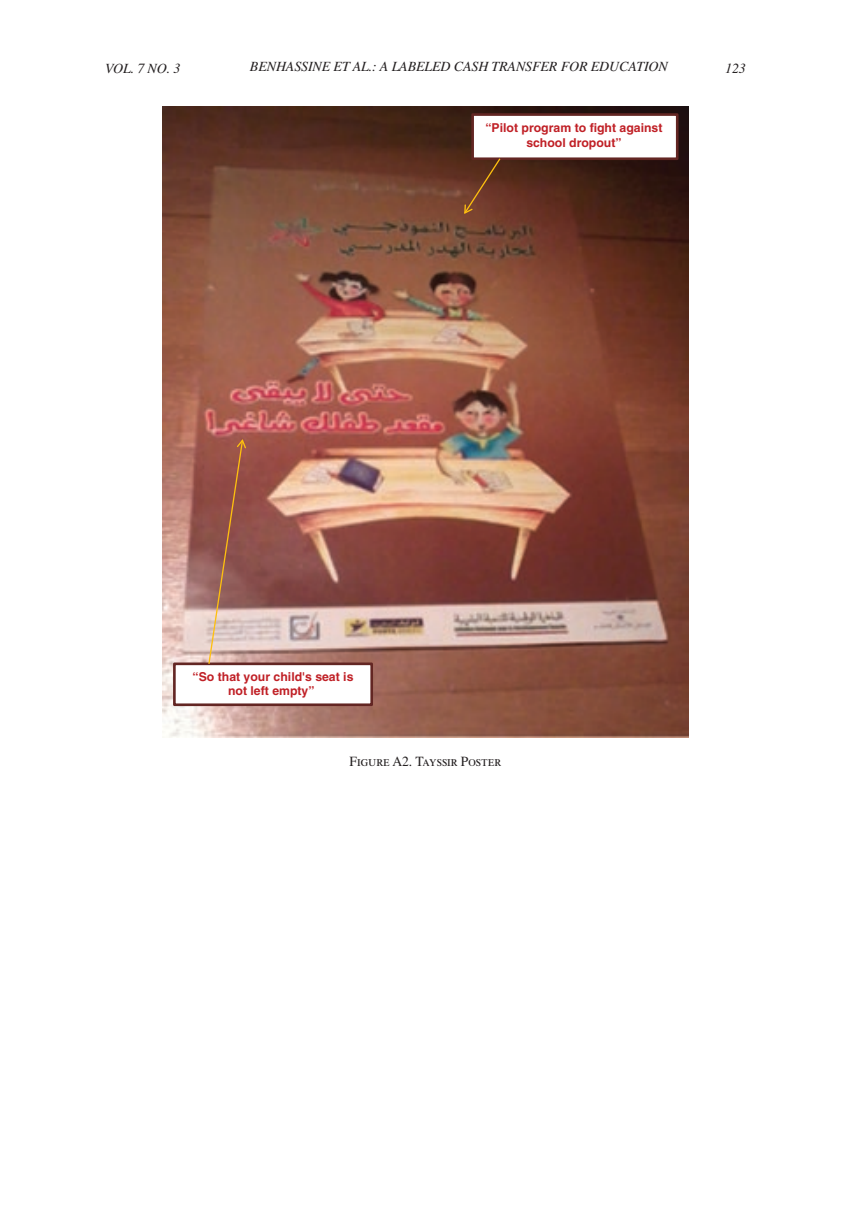
<style>
.page{position:relative;width:851px;height:1229px;background:#fff}
.page>*{position:absolute;margin:0;border:0;box-sizing:border-box;transform-origin:0 0}
.t1{font:italic 14px "Times LT Std";letter-spacing:-.01em;color:#231f20}
.t2{font:14px "Times LT Std";letter-spacing:-.005em;color:#231f20}
.t3{font:700 12.25px/14.7px "Helvetica LT Std";color:#c02026;text-align:center}
</style>
<div class="page">
<img style="left:163px;top:107px;width:525px;height:630px">
<div style="left:472px;top:115px;width:205px;height:44px;background:#fff"></div>
<div style="left:471px;top:113px;width:207px;height:47px;border:3px solid #632623"></div>
<svg style="left:463px;top:157px;width:38px;height:58px;background:#6d3b25"></svg>
<div style="left:174px;top:664px;width:197px;height:40px;background:#fff"></div>
<div style="left:173px;top:662px;width:200px;height:44px;border:3px solid #632623"></div>
<svg style="left:207px;top:438px;width:40px;height:227px;background:#a67165"></svg>
<p class="t1" style="left:105px;top:60px;width:77px">VOL. 7 NO. 3</p>
<p class="t1" style="left:250px;top:59px;width:419px">BENHASSINE ET AL.: A LABELED CASH TRANSFER FOR EDUCATION</p>
<p class="t1" style="left:725px;top:60px;width:22px">123</p>
<p class="t3" style="left:485px;top:120px;width:178px">“Pilot program to fight against school dropout”</p>
<p class="t3" style="left:192px;top:669px;width:162px">“So that your child's seat is not left empty”</p>
<p class="t2" style="left:349px;top:753px;width:153px">Figure A2. Tayssir Poster</p>
</div>
